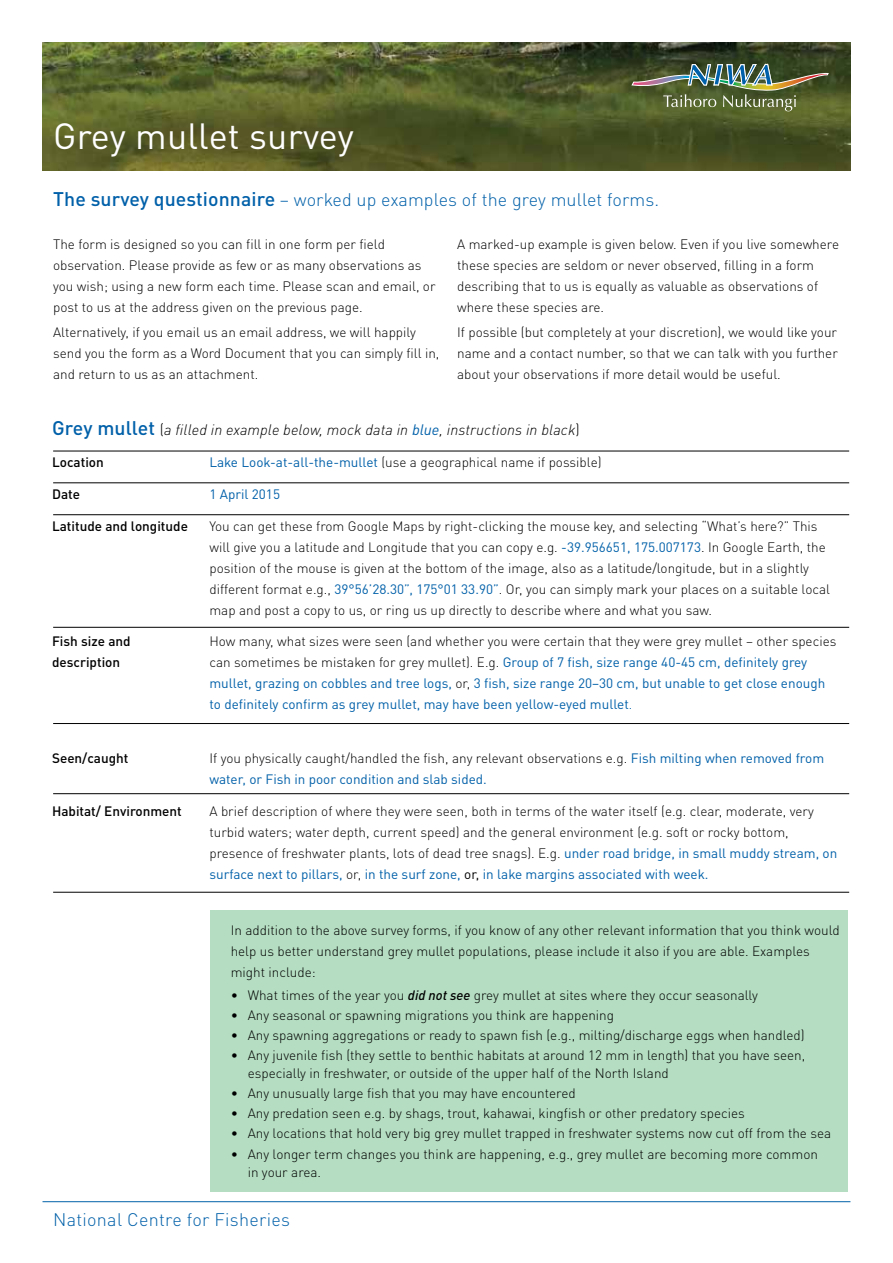
<style>
.page{position:relative;width:893px;height:1263px;background:#fff}
.page>*{position:absolute;margin:0;border:0;box-sizing:border-box;transform-origin:0 0}
.t1{font:36px "DIN Pro";letter-spacing:.005em;color:#fff}
.t2{font:300 18px "DIN Pro";letter-spacing:.005em;color:#0060a9}
.t3{font:italic 300 15px "DIN Pro";letter-spacing:.005em;color:#000}
.t4{font:300 13.5px/21px "DIN Pro";color:#000}
.t5{font:13.5px/21px "DIN Pro";color:#0060a9}
.t6{font:500 13.5px/21px "DIN Pro";color:#000}
.s1{font-weight:500;font-size:19.5px}
.s2{font-weight:500;font-style:normal;font-size:19.5px;color:#0060a9}
.s3{font-style:normal}
.s4{font-weight:400;color:#0060a9}
.s5{font-weight:300;color:#000}
.s6{font-weight:300}
.s7{font-weight:400}
.s8{font-weight:500;font-style:italic}
</style>
<div class="page">
<div style="left:210px;top:910px;width:638px;height:282px;background:#b4ddc1"></div>
<img style="left:43px;top:43px;width:807px;height:127px">
<hr style="left:43px;top:1201px;width:807px;height:1px;background:#0060a9">
<svg style="left:632px;top:64px;width:197px;height:47px;background:#62704d"></svg>
<hr style="left:53px;top:451px;width:796px;height:1px;background:#000">
<hr style="left:53px;top:482px;width:796px;height:1px;background:#000">
<hr style="left:53px;top:514px;width:796px;height:1px;background:#000">
<hr style="left:53px;top:627px;width:796px;height:1px;background:#000">
<hr style="left:53px;top:723px;width:796px;height:1px;background:#000">
<hr style="left:53px;top:793px;width:796px;height:1px;background:#000">
<hr style="left:53px;top:892px;width:796px;height:1px;background:#000">
<h1 class="t1" style="left:53px;top:107px;width:302px">Grey mullet survey</h1>
<h2 class="t2" style="left:53px;top:186px;width:607px"><span class="s1">The survey questionnaire</span> – worked up examples of the grey mullet forms.</h2>
<p class="t4" style="left:53px;top:232px;width:384px">The form is designed so you can fill in one form per field observation. Please provide as few or as many observations as you wish; using a new form each time. Please scan and email, or post to us at the address given on the previous page.</p>
<p class="t4" style="left:53px;top:320px;width:388px">Alternatively, if you email us an email address, we will happily send you the form as a Word Document that you can simply fill in, and return to us as an attachment.</p>
<p class="t4" style="left:457px;top:232px;width:383px">A marked-up example is given below. Even if you live somewhere these species are seldom or never observed, filling in a form describing that to us is equally as valuable as observations of where these species are.</p>
<p class="t4" style="left:457px;top:320px;width:382px;text-align:justify">If possible (but completely at your discretion), we would like your name and a contact number, so that we can talk with you further about your observations if more detail would be useful.</p>
<p class="t3" style="left:52px;top:419px;width:529px"><span class="s2">Grey mullet</span> <span class="s3">(</span>a filled in example below, mock data in <span class="s4">blue</span>, instructions in black<span class="s3">)</span></p>
<p class="t6" style="left:52px;top:450px;width:53px">Location</p>
<p class="t4" style="left:209px;top:450px;width:394px"><span class="s4">Lake Look-at-all-the-mullet</span> (use a geographical name if possible)</p>
<p class="t6" style="left:52px;top:482px;width:29px">Date</p>
<p class="t5" style="left:209px;top:482px;width:72px">1 April 2015</p>
<p class="t6" style="left:52px;top:514px;width:137px">Latitude and longitude</p>
<p class="t4" style="left:209px;top:514px;width:622px">You can get these from Google Maps by right-clicking the mouse key, and selecting “What’s here?” This will give you a latitude and Longitude that you can copy e.g. <span class="s4">-39.956651, 175.007173</span>. In Google Earth, the position of the mouse is given at the bottom of the image, also as a latitude/longitude, but in a slightly different format e.g., <span class="s4">39°56’28.30”, 175°01 33.90”</span>. Or, you can simply mark your places on a suitable local map and post a copy to us, or ring us up directly to describe where and what you saw.</p>
<p class="t6" style="left:52px;top:629px;width:80px">Fish size and description</p>
<p class="t5" style="left:209px;top:630px;width:628px"><span class="s5">How many, what sizes were seen (and whether you were certain that they were grey mullet – other species can sometimes be mistaken for grey mullet). E.g.</span> Group of 7 fish, size range 40-45 cm, definitely grey mullet, grazing on cobbles and tree logs, <span class="s5">or,</span> 3 fish, size range 20–30 cm, but unable to get close enough to definitely confirm as grey mullet, may have been yellow-eyed mullet<span class="s6">.</span></p>
<p class="t6" style="left:52px;top:746px;width:78px">Seen/caught</p>
<p class="t5" style="left:209px;top:746px;width:616px"><span class="s5">If you physically caught/handled the fish, any relevant observations e.g.</span> Fish milting when removed from water, or Fish in poor condition and slab sided.</p>
<p class="t6" style="left:52px;top:799px;width:131px">Habitat/ Environment</p>
<p class="t4" style="left:209px;top:799px;width:629px">A brief description of where they were seen, both in terms of the water itself (e.g. clear, moderate, very turbid waters; water depth, current speed) and the general environment (e.g. soft or rocky bottom, presence of freshwater plants, lots of dead tree snags). E.g. <span class="s4">under road bridge, in small muddy stream, on surface next to pillars,</span> or, <span class="s4">in the surf zone,</span> <span class="s7">or,</span> <span class="s4">in lake margins associated with week.</span></p>
<p class="t4" style="left:231px;top:919px;width:611px">In addition to the above survey forms, if you know of any other relevant information that you think would help us better understand grey mullet populations, please include it also if you are able. Examples might include:</p>
<p class="t4" style="left:231px;top:983px;width:529px">• What times of the year you <span class="s8">did not see</span> grey mullet at sites where they occur seasonally</p>
<p class="t4" style="left:231px;top:1003px;width:385px">• Any seasonal or spawning migrations you think are happening</p>
<p class="t4" style="left:231px;top:1023px;width:575px">• Any spawning aggregations or ready to spawn fish (e.g., milting/discharge eggs when handled)</p>
<p class="t4" style="left:248px;top:1045px;width:559px;line-height:18px;text-indent:-17px">• Any juvenile fish (they settle to benthic habitats at around 12 mm in length) that you have seen, especially in freshwater, or outside of the upper half of the North Island</p>
<p class="t4" style="left:231px;top:1081px;width:346px">• Any unusually large fish that you may have encountered</p>
<p class="t4" style="left:231px;top:1102px;width:516px">• Any predation seen e.g. by shags, trout, kahawai, kingfish or other predatory species</p>
<p class="t4" style="left:231px;top:1122px;width:602px">• Any locations that hold very big grey mullet trapped in freshwater systems now cut off from the sea</p>
<p class="t4" style="left:248px;top:1143px;width:572px;line-height:18px;text-indent:-17px">• Any longer term changes you think are happening, e.g., grey mullet are becoming more common in your area.</p>
<h2 class="t2" style="left:53px;top:1206px;width:238px">National Centre for Fisheries</h2>
</div>
